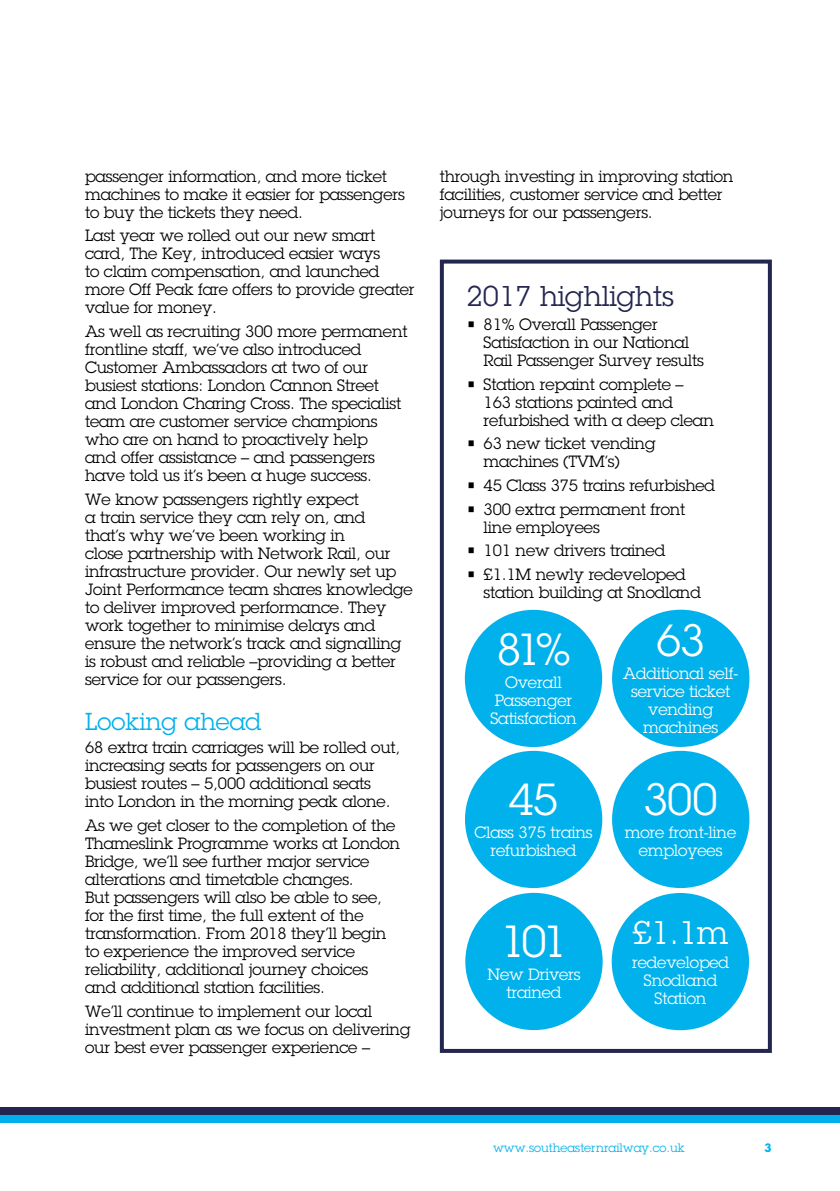
<style>
.page{position:relative;width:840px;height:1191px;background:#fff}
.page>*{position:absolute;margin:0;border:0;box-sizing:border-box;transform-origin:0 0}
.t1{font:44px "Lubalin Graph Std";letter-spacing:-.05em;color:#fff}
.t2{font:32px "Lubalin Graph Std";color:#fff}
.t3{font:28px "Lubalin Graph Std";color:#23264f}
.t4{font:24px "Lubalin Graph Std";color:#00b1eb}
.t5{font:16px/18px "Lubalin Graph Std";letter-spacing:-.01em;color:#000}
.t6{font:16px/18px "Lubalin Graph Std";letter-spacing:-.01em;color:#fff;text-align:center}
.t7{font:12px "Lubalin Graph Std";color:#00b1eb}
.t8{font:700 12px "Lubalin Graph Std";color:#00b1eb}
</style>
<div class="page">
<div style="left:439px;top:259px;width:332px;height:794px;border:4px solid #23264f"></div>
<div style="left:611px;top:609px;width:138px;height:138px;background:#00b1eb;border-radius:50%"></div>
<div style="left:465px;top:893px;width:137px;height:137px;background:#00b1eb;border-radius:50%"></div>
<div style="left:611px;top:893px;width:137px;height:137px;background:#00b1eb;border-radius:50%"></div>
<div style="left:611px;top:751px;width:138px;height:137px;background:#00b1eb;border-radius:50%"></div>
<div style="left:464px;top:610px;width:138px;height:137px;background:#00b1eb;border-radius:50%"></div>
<div style="left:464px;top:751px;width:138px;height:137px;background:#00b1eb;border-radius:50%"></div>
<div style="left:0;top:1106px;width:839px;height:8px;background:#23264f"></div>
<div style="left:0;top:1114px;width:839px;height:8px;background:#00b1eb"></div>
<p class="t5" style="left:85px;top:167px;width:321px">passenger information, and more ticket machines to make it easier for passengers to buy the tickets they need.</p>
<p class="t5" style="left:85px;top:226px;width:331px">Last year we rolled out our new smart card, The Key, introduced easier ways<br>to claim compensation, and launched more Off Peak fare offers to provide greater value for money.</p>
<p class="t5" style="left:85px;top:322px;width:324px">As well as recruiting 300 more permanent frontline staff, we’ve also introduced Customer Ambassadors at two of our busiest stations: London Cannon Street and London Charing Cross. The specialist team are customer service champions who are on hand to proactively help<br>and offer assistance – and passengers have told us it’s been a huge success.</p>
<p class="t5" style="left:85px;top:490px;width:329px">We know passengers rightly expect<br>a train service they can rely on, and<br>that’s why we’ve been working in<br>close partnership with Network Rail, our infrastructure provider. Our newly set up Joint Performance team shares knowledge to deliver improved performance. They work together to minimise delays and ensure the network’s track and signalling is robust and reliable –providing a better service for our passengers.</p>
<h3 class="t4" style="left:85px;top:706px;width:178px">Looking ahead</h3>
<p class="t5" style="left:85px;top:738px;width:316px">68 extra train carriages will be rolled out, increasing seats for passengers on our busiest routes – 5,000 additional seats into London in the morning peak alone.</p>
<p class="t5" style="left:85px;top:816px;width:316px">As we get closer to the completion of the Thameslink Programme works at London Bridge, we’ll see further major service alterations and timetable changes.<br>But passengers will also be able to see, for the first time, the full extent of the transformation. From 2018 they’ll begin to experience the improved service reliability, additional journey choices and additional station facilities.</p>
<p class="t5" style="left:85px;top:1002px;width:327px">We’ll continue to implement our local investment plan as we focus on delivering our best ever passenger experience –</p>
<p class="t5" style="left:439px;top:167px;width:295px">through investing in improving station facilities, customer service and better journeys for our passengers.</p>
<h3 class="t3" style="left:466px;top:279px;width:209px">2017 highlights</h3>
<p class="t5" style="left:483px;top:315px;width:222px;text-indent:-17px">• 81% Overall Passenger<br>Satisfaction in our National<br>Rail Passenger Survey results</p>
<p class="t5" style="left:483px;top:375px;width:232px;text-indent:-17px">• Station repaint complete –<br>163 stations painted and refurbished with a deep clean</p>
<p class="t5" style="left:483px;top:434px;width:173px;text-indent:-17px">• 63 new ticket vending machines (TVM’s)</p>
<p class="t5" style="left:466px;top:476px;width:250px">• 45 Class 375 trains refurbished</p>
<p class="t5" style="left:483px;top:500px;width:203px;text-indent:-17px">• 300 extra permanent front line employees</p>
<p class="t5" style="left:466px;top:541px;width:200px">• 101 new drivers trained</p>
<p class="t5" style="left:483px;top:565px;width:219px;text-indent:-17px">• £1.1M newly redeveloped station building at Snodland</p>
<h1 class="t1" style="left:496px;top:621px;width:76px">81%</h1>
<p class="t6" style="left:490px;top:673px;width:88px">Overall<br>Passenger<br>Satisfaction</p>
<h1 class="t1" style="left:508px;top:771px;width:51px">45</h1>
<p class="t6" style="left:474px;top:823px;width:120px">Class 375 trains refurbished</p>
<h1 class="t1" style="left:500px;top:913px;width:69px">101</h1>
<p class="t6" style="left:487px;top:965px;width:95px">New Drivers trained</p>
<h1 class="t1" style="left:656px;top:612px;width:50px">63</h1>
<p class="t6" style="left:622px;top:664px;width:117px">Additional self&shy;service ticket vending machines</p>
<h1 class="t1" style="left:642px;top:771px;width:76px">300</h1>
<p class="t6" style="left:624px;top:823px;width:113px">more front-line employees</p>
<h2 class="t2" style="left:632px;top:913px;width:97px">£1.1m</h2>
<p class="t6" style="left:631px;top:952px;width:98px">redeveloped<br>Snodland<br>Station</p>
<p class="t7" style="left:493px;top:1140px;width:193px">www.southeasternrailway.co.uk</p>
<p class="t8" style="left:764px;top:1140px;width:9px">3</p>
</div>
